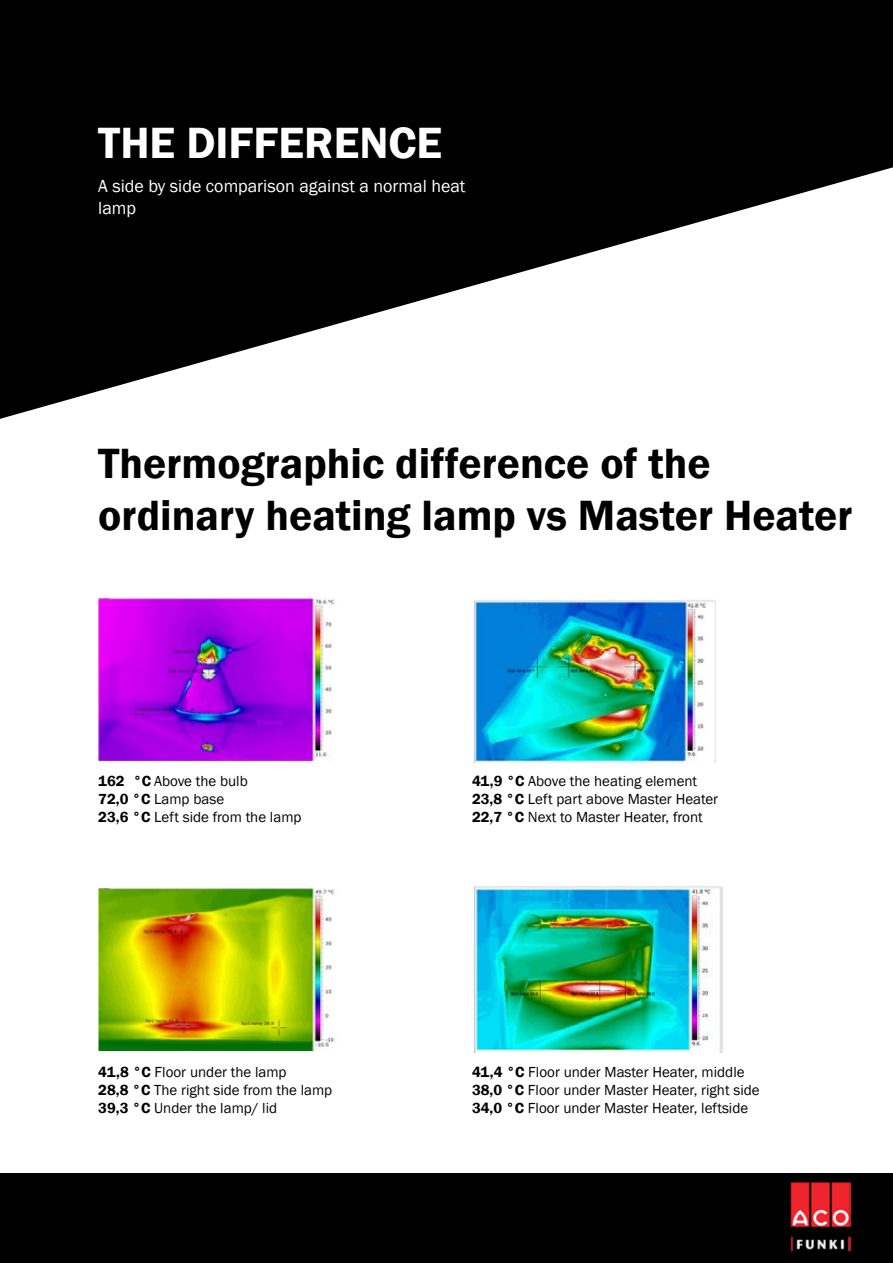
<style>
.page{position:relative;width:893px;height:1263px;background:#fff}
.page>*{position:absolute;margin:0;border:0;box-sizing:border-box;transform-origin:0 0}
.t1{font:600 45px "Franklin Gothic";color:#fff}
.t2{font:600 43.5px/52.2px "Franklin Gothic";color:#000}
.t3{font:18px/21.6px "Franklin Gothic";color:#fff}
.t4{font:15px/18px "Franklin Gothic";color:#000}
.s1{font-weight:600}
</style>
<div class="page">
<svg style="left:0;top:24px;width:893px;height:395px;fill:#000"></svg>
<img style="left:98px;top:598px;width:237px;height:162px">
<img style="left:98px;top:889px;width:237px;height:161px">
<img style="left:473px;top:599px;width:243px;height:163px">
<img style="left:472px;top:885px;width:251px;height:167px">
<div style="left:0;top:1174px;width:893px;height:89px;background:#000"></div>
<div style="left:0;top:0;width:893px;height:24px;background:#000"></div>
<img style="left:790px;top:1182px;width:60px;height:70px">
<h1 class="t1" style="left:98px;top:115px;width:345px">THE DIFFERENCE</h1>
<p class="t3" style="left:98px;top:176px;width:369px">A side by side comparison against a normal heat lamp</p>
<h2 class="t2" style="left:98px;top:438px;width:756px">Thermographic difference of the ordinary heating lamp vs Master Heater</h2>
<p class="t4" style="left:98px;top:773px;width:205px"><span class="s1">162 °C</span> Above the bulb<br><span class="s1">72,0 °C</span> Lamp base<br><span class="s1">23,6 °C</span> Left side from the lamp</p>
<p class="t4" style="left:98px;top:1063px;width:235px"><span class="s1">41,8 °C</span> Floor under the lamp<br><span class="s1">28,8 °C</span> The right side from the lamp<br><span class="s1">39,3 °C</span> Under the lamp/ lid</p>
<p class="t4" style="left:472px;top:773px;width:248px"><span class="s1">41,9 °C</span> Above the heating element<br><span class="s1">23,8 °C</span> Left part above Master Heater<br><span class="s1">22,7 °C</span> Next to Master Heater, front</p>
<p class="t4" style="left:472px;top:1063px;width:289px"><span class="s1">41,4 °C</span> Floor under Master Heater, middle<br><span class="s1">38,0 °C</span> Floor under Master Heater, right side<br><span class="s1">34,0 °C</span> Floor under Master Heater, leftside</p>
</div>
